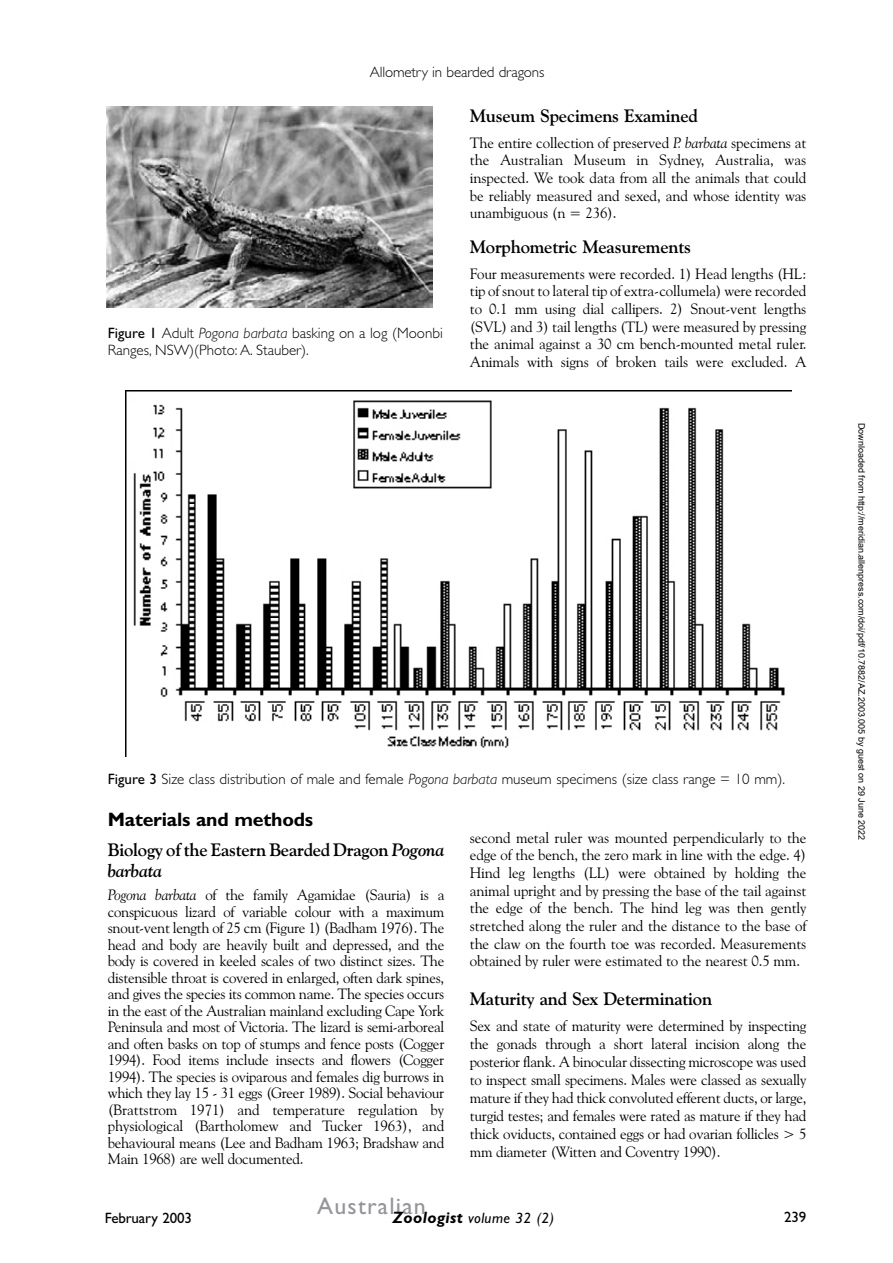
<style>
.page{position:relative;width:893px;height:1263px;background:#fff}
.page>*{position:absolute;margin:0;border:0;box-sizing:border-box;transform-origin:0 0}
.t1{font:24px "Gill Sans";letter-spacing:.05em;color:#939598}
.t2{font:700 19.5px "Gill Sans";letter-spacing:-.01em;color:#000}
.t3{font:700 18px/21.6px "Goudy Old Style BT";letter-spacing:-.01em;color:#000}
.t4{font:15px/16.5px "Goudy Old Style BT";letter-spacing:-.01em;color:#000;text-align:justify}
.t5{font:300 15px/16.5px "Gill Sans";color:#000}
.t6{font:italic 15px "Gill Sans";letter-spacing:.025em;color:#000}
.t7{font:15px "Gill Sans";letter-spacing:-.01em;color:#000}
.t8{font:9px "Arial";color:#000}
.s1{font-weight:400}
.s2{font-style:italic}
.s3{font-weight:700;font-size:16.5px}
</style>
<div class="page">
<img style="left:125px;top:391px;width:666px;height:366px">
<img style="left:106px;top:106px;width:327px;height:201px">
<p class="t5" style="left:370px;top:63px;width:176px">Allometry in bearded dragons</p>
<p class="t5" style="left:108px;top:325px;width:336px"><span class="s1">Figure 1</span> Adult <span class="s2">Pogona barbata</span> basking on a log (Moonbi<br>Ranges, NSW)(Photo: A. Stauber).</p>
<p class="t3" style="left:470px;top:104px;width:229px">Museum Specimens Examined</p>
<p class="t4" style="left:470px;top:133px;width:338px;line-height:17.7px">The entire collection of preserved <span class="s2">P. barbata</span> specimens at the Australian Museum in Sydney, Australia, was inspected. We took data from all the animals that could be reliably measured and sexed, and whose identity was unambiguous (n = 236).</p>
<p class="t3" style="left:470px;top:235px;width:223px">Morphometric Measurements</p>
<p class="t4" style="left:470px;top:264px;width:338px;line-height:17.7px">Four measurements were recorded. 1) Head lengths (HL: tip of snout to lateral tip of extra-collumela) were recorded to 0.1 mm using dial callipers. 2) Snout-vent lengths (SVL) and 3) tail lengths (TL) were measured by pressing the animal against a 30 cm bench-mounted metal ruler.<br>Animals with signs of broken tails were excluded. A</p>
<p class="t5" style="left:108px;top:770px;width:679px"><span class="s1">Figure 3</span> Size class distribution of male and female <span class="s2">Pogona barbata</span> museum specimens (size class range = 10 mm).</p>
<h2 class="t2" style="left:108px;top:807px;width:207px">Materials and methods</h2>
<p class="t3" style="left:108px;top:838px;width:338px">Biology of the Eastern Bearded Dragon <span class="s2">Pogona barbata</span></p>
<p class="t4" style="left:108px;top:886px;width:338px"><span class="s2">Pogona barbata</span> of the family Agamidae (Sauria) is a conspicuous lizard of variable colour with a maximum snout-vent length of 25 cm (Figure 1) (Badham 1976). The head and body are heavily built and depressed, and the body is covered in keeled scales of two distinct sizes. The distensible throat is covered in enlarged, often dark spines, and gives the species its common name. The species occurs in the east of the Australian mainland excluding Cape York Peninsula and most of Victoria. The lizard is semi-arboreal and often basks on top of stumps and fence posts (Cogger 1994). Food items include insects and flowers (Cogger 1994). The species is oviparous and females dig burrows in which they lay 15 - 31 eggs (Greer 1989). Social behaviour (Brattstrom 1971) and temperature regulation by physiological (Bartholomew and Tucker 1963), and behavioural means (Lee and Badham 1963; Bradshaw and Main 1968) are well documented.</p>
<p class="t4" style="left:470px;top:828px;width:338px;line-height:17.5px">second metal ruler was mounted perpendicularly to the edge of the bench, the zero mark in line with the edge. 4)<br>Hind leg lengths (LL) were obtained by holding the animal upright and by pressing the base of the tail against the edge of the bench. The hind leg was then gently stretched along the ruler and the distance to the base of the claw on the fourth toe was recorded. Measurements obtained by ruler were estimated to the nearest 0.5 mm.</p>
<p class="t3" style="left:470px;top:987px;width:244px">Maturity and Sex Determination</p>
<p class="t4" style="left:470px;top:1017px;width:338px;line-height:18px">Sex and state of maturity were determined by inspecting the gonads through a short lateral incision along the posterior flank. A binocular dissecting microscope was used to inspect small specimens. Males were classed as sexually mature if they had thick convoluted efferent ducts, or large, turgid testes; and females were rated as mature if they had thick oviducts, contained eggs or had ovarian follicles &gt; 5 mm diameter (Witten and Coventry 1990).</p>
<h1 class="t1" style="left:317px;top:1192px;width:110px">Australian</h1>
<p class="t6" style="left:393px;top:1209px;width:163px"><span class="s3">Zoologist</span> volume 32 (2)</p>
<p class="t7" style="left:105px;top:1209px;width:89px">February 2003</p>
<p class="t7" style="left:784px;top:1208px;width:24px">239</p>
<p class="t8" style="left:865px;top:423px;width:419px;rotate:90deg">Downloaded from http://meridian.allenpress.com/doi/pdf/10.7882/AZ.2003.005 by guest on 29 June 2022</p>
</div>
